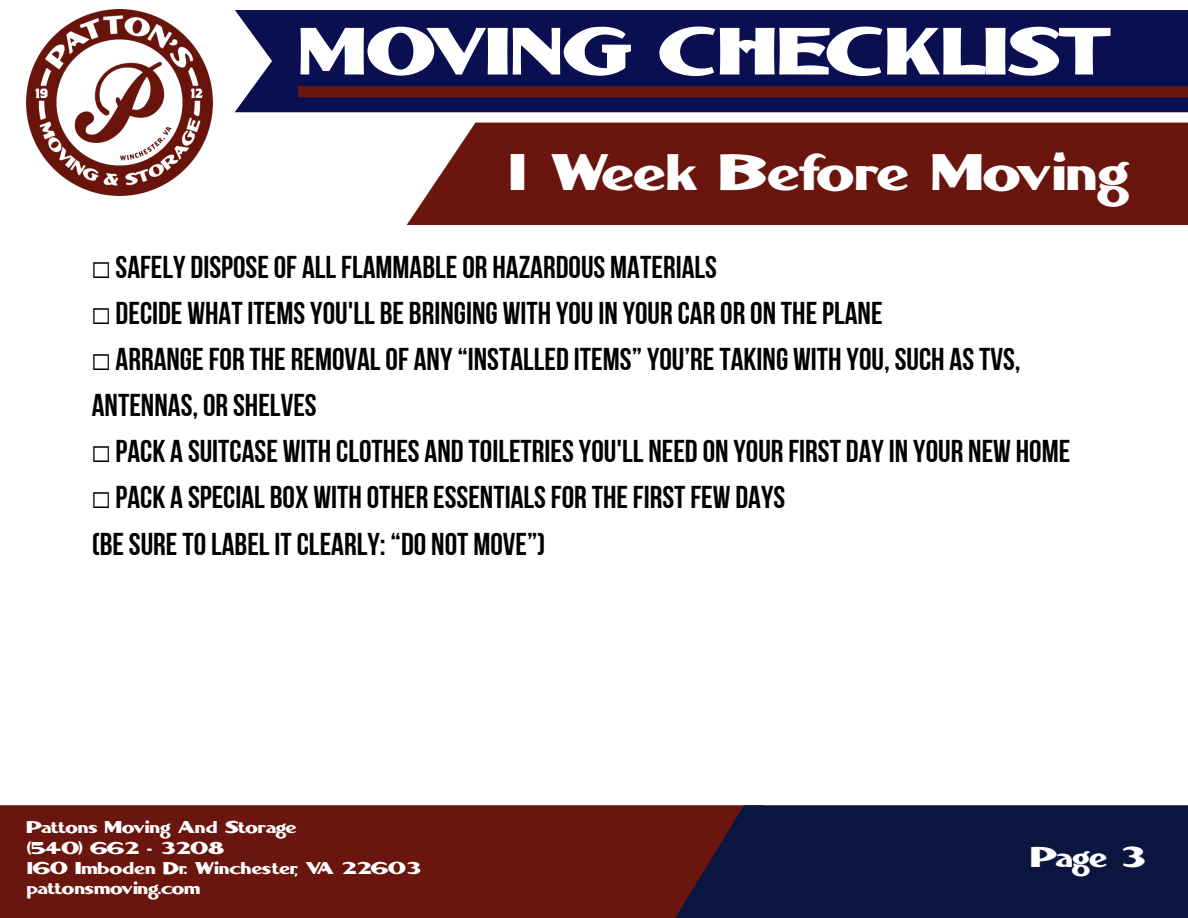
<style>
.page{position:relative;width:1188px;height:918px;background:#fff}
.page>*{position:absolute;margin:0;border:0;box-sizing:border-box;transform-origin:0 0}
.t1{font:58.2px "LHF Advertisers Plug ATK";letter-spacing:.02em;color:#fff}
.t2{font:45px "LHF Advertisers Plug ATK";letter-spacing:.025em;color:#fff}
.t3{font:31.5px/46.2px "Bebas Neue Cyrillic";color:#000}
.t4{font:25.2px "LHF Advertisers Plug ATK";color:#fff}
.t5{font:15px "LHF Advertisers Plug ATK";color:#fff}
.s1{font-family:"Free Mono"}
</style>
<div class="page">
<div style="left:235px;top:10px;width:953px;height:102px;background:#0a0f51"></div>
<img style="left:27px;top:10px;width:185px;height:185px">
<div style="left:298px;top:86px;width:890px;height:11px;background:#6a150e"></div>
<div style="left:0;top:805px;width:675px;height:113px;background:#6a150e"></div>
<svg style="left:675px;top:805px;width:513px;height:113px;background:#11163d"></svg>
<div style="left:407px;top:123px;width:781px;height:102px;background:#6a150e"></div>
<p class="t1" style="left:298px;top:25px;width:818px">MOVING CHECKLIST</p>
<p class="t2" style="left:508px;top:152px;width:621px">1 Week Before Moving</p>
<p class="t3" style="left:92px;top:247px;width:980px"><span class="s1">☐</span> SAFELY DISPOSEOF ALLFLAMMABLEOR HAZARDOUS MATERIALS<br><span class="s1">☐</span> DECIDE WHATITEMSYOU'LL BE BRINGING WITH YOUIN YOUR CAR OR ON THEPLANE<br><span class="s1">☐</span> ARRANGEFOR THE REMOVALOF ANY“INSTALLED ITEMS”YOU’RETAKING WITH YOU, SUCH ASTVS, ANTENNAS, OR SHELVES<br><span class="s1">☐</span> PACK A SUITCASE WITH CLOTHES AND TOILETRIESYOU'LL NEED ON YOUR FIRST DAYIN YOUR NEW HOME <span class="s1">☐</span> PACK A SPECIAL BOX WITH OTHER ESSENTIALSFOR THEFIRSTFEW DAYS (BESURETOLABELITCLEARLY: “DO NOT MOVE”)</p>
<p class="t5" style="left:27px;top:821px;width:271px">Pattons Moving And Storage</p>
<h2 class="t5" style="left:27px;top:841px;width:198px">(540) 662 - 3208</h2>
<h3 class="t5" style="left:27px;top:861px;width:395px">160 Imboden Dr. Winchester, VA 22603</h3>
<p class="t5" style="left:27px;top:882px;width:175px">pattonsmoving.com</p>
<h1 class="t4" style="left:1031px;top:845px;width:115px">Page 3</h1>
</div>
